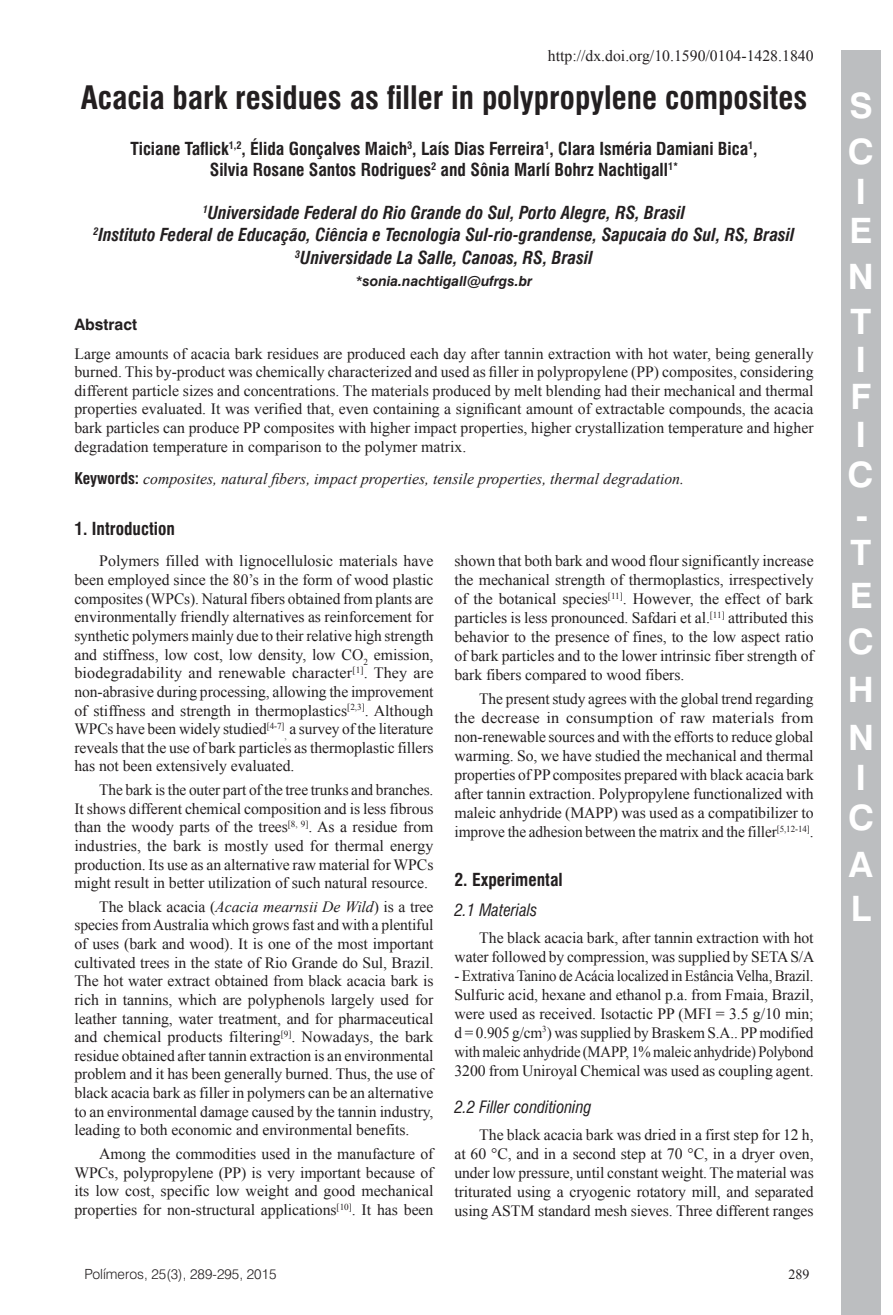
<style>
.page{position:relative;width:893px;height:1315px;background:#fff}
.page>*{position:absolute;margin:0;border:0;box-sizing:border-box;transform-origin:0 0}
.ArticleTypeAlt{font:700 35px/46.4px "Swiss 721 BT";color:#fff}
.ArticleTitle{font:700 condensed 31.5px "Swiss 721 BT";color:#231f20}
.Affiliations{font:italic 700 condensed 17.5px "Swiss 721 BT";color:#231f20}
.Authors{font:700 condensed 17.5px/21.2px "Swiss 721 BT";color:#231f20;text-align:center}
.Heading1Alt{font:700 condensed 17.5px "Swiss 721 BT";color:#231f20}
.Heading1{font:700 condensed 17.5px "Swiss 721 BT";color:#231f20}
.Heading2{font:italic condensed 16.62px "Swiss 721 BT";color:#231f20}
.Heading2Alt{font:italic condensed 16.62px "Swiss 721 BT";color:#231f20}
.Paragraph{font:15.75px/18.6px "Times New Roman";letter-spacing:-.005em;color:#231f20;text-align:justify}
.Abstract{font:15.75px/18.6px "Times New Roman";color:#231f20;text-align:justify}
.Keywords{font:italic 15.75px "Times New Roman";color:#231f20}
.FootnoteAlt{font:15.75px "Times New Roman";color:#231f20}
.AbstractTitle{font:700 15.75px "Swiss 721 BT";color:#231f20}
.t1{font:300 14px "Swiss 721 BT";color:#231f20}
.Correspondence{font:italic 700 14px "Swiss 721 BT";color:#231f20}
.PageNumber{font:14px "Times New Roman";color:#231f20}
.s1{font-weight:400}
.s2{font-family:"Swiss 721 BT";font-weight:700;font-style:normal;font-stretch:condensed}
.s3{font-style:italic}
</style>
<div class="page">
<div style="left:841px;top:50px;width:40px;height:1265px;background:#bcbec0"></div>
<p class="FootnoteAlt" style="left:548px;top:45px;width:267px">http://dx.doi.org/10.1590/0104-1428.1840</p>
<p class="ArticleTitle" style="left:81px;top:78px;width:728px">Acacia bark residues as filler in polypropylene composites</p>
<p class="Authors" style="left:130px;top:138px;width:629px">Ticiane Taflick<sup>1,2</sup>, Élida Gonçalves Maich<sup>3</sup>, Laís Dias Ferreira<sup>1</sup>, Clara Isméria Damiani Bica<sup>1</sup>,<br>Silvia Rosane Santos Rodrigues<sup>2</sup> and Sônia Marlí Bohrz Nachtigall<sup>1*</sup></p>
<p class="Affiliations" style="left:203px;top:202px;width:484px"><sup>1</sup>Universidade Federal do Rio Grande do Sul, Porto Alegre, RS, Brasil</p>
<p class="Affiliations" style="left:93px;top:224px;width:703px"><sup>2</sup>Instituto Federal de Educação, Ciência e Tecnologia Sul-rio-grandense, Sapucaia do Sul, RS, Brasil</p>
<p class="Affiliations" style="left:295px;top:247px;width:299px"><sup>3</sup>Universidade La Salle, Canoas, RS, Brasil</p>
<p class="Correspondence" style="left:355px;top:272px;width:179px"><span class="s1">*</span>sonia.nachtigall@ufrgs.br</p>
<p class="AbstractTitle" style="left:74px;top:315px;width:64px">Abstract</p>
<p class="Abstract" style="left:74px;top:344px;width:741px">Large amounts of acacia bark residues are produced each day after tannin extraction with hot water, being generally burned. This by-product was chemically characterized and used as filler in polypropylene (PP) composites, considering different particle sizes and concentrations. The materials produced by melt blending had their mechanical and thermal properties evaluated. It was verified that, even containing a significant amount of extractable compounds, the acacia bark particles can produce PP composites with higher impact properties, higher crystallization temperature and higher degradation temperature in comparison to the polymer matrix.</p>
<p class="Keywords" style="left:74px;top:468px;width:611px"><span class="s2">Keywords:</span> composites, natural fibers, impact properties, tensile properties, thermal degradation.</p>
<p class="Heading1Alt" style="left:74px;top:518px;width:102px">1. Introduction</p>
<p class="Paragraph" style="left:74px;top:551px;width:361px;text-indent:25px">Polymers filled with lignocellulosic materials have been employed since the 80’s in the form of wood plastic composites (WPCs). Natural fibers obtained from plants are environmentally friendly alternatives as reinforcement for synthetic polymers mainly due to their relative high strength and stiffness, low cost, low density, low CO<sub>2</sub> emission, biodegradability and renewable character<sup>[1]</sup>. They are non‑abrasive during processing, allowing the improvement of stiffness and strength in thermoplastics<sup>[2,3]</sup>. Although WPCs have been widely studied<sup>[4-7]</sup><sub>,</sub> a survey of the literature reveals that the use of bark particles as thermoplastic fillers has not been extensively evaluated.</p>
<p class="Paragraph" style="left:74px;top:780px;width:361px;text-indent:25px">The bark is the outer part of the tree trunks and branches.<br>It shows different chemical composition and is less fibrous than the woody parts of the trees<sup>[8,</sup> <sup>9]</sup>. As a residue from industries, the bark is mostly used for thermal energy production. Its use as an alternative raw material for WPCs might result in better utilization of such natural resource.</p>
<p class="Paragraph" style="left:74px;top:897px;width:361px;text-indent:25px">The black acacia (<span class="s3">Acacia mearnsii De Wild</span>) is a tree species from Australia which grows fast and with a plentiful of uses (bark and wood). It is one of the most important cultivated trees in the state of Rio Grande do Sul, Brazil.<br>The hot water extract obtained from black acacia bark is rich in tannins, which are polyphenols largely used for leather tanning, water treatment, and for pharmaceutical and chemical products filtering<sup>[9]</sup>. Nowadays, the bark residue obtained after tannin extraction is an environmental problem and it has been generally burned. Thus, the use of black acacia bark as filler in polymers can be an alternative to an environmental damage caused by the tannin industry, leading to both economic and environmental benefits.</p>
<p class="Paragraph" style="left:74px;top:1144px;width:361px;text-indent:25px">Among the commodities used in the manufacture of WPCs, polypropylene (PP) is very important because of its low cost, specific low weight and good mechanical properties for non-structural applications<sup>[10]</sup>. It has been</p>
<p class="Paragraph" style="left:454px;top:551px;width:361px">shown that both bark and wood flour significantly increase the mechanical strength of thermoplastics, irrespectively of the botanical species<sup>[11]</sup>. However, the effect of bark particles is less pronounced. Safdari et al.<sup>[11]</sup> attributed this behavior to the presence of fines, to the low aspect ratio of bark particles and to the lower intrinsic fiber strength of bark fibers compared to wood fibers.</p>
<p class="Paragraph" style="left:454px;top:689px;width:361px;text-indent:25px">The present study agrees with the global trend regarding the decrease in consumption of raw materials from non‑renewable sources and with the efforts to reduce global warming. So, we have studied the mechanical and thermal properties of PP composites prepared with black acacia bark after tannin extraction. Polypropylene functionalized with maleic anhydride (MAPP) was used as a compatibilizer to improve the adhesion between the matrix and the filler<sup>[5,12-14]</sup>.</p>
<p class="Heading1" style="left:454px;top:869px;width:110px">2. Experimental</p>
<p class="Heading2Alt" style="left:454px;top:900px;width:84px">2.1 Materials</p>
<p class="Paragraph" style="left:454px;top:927px;width:361px;text-indent:25px">The black acacia bark, after tannin extraction with hot water followed by compression, was supplied by SETA S/A ‑ Extrativa Tanino de Acácia localized in Estância Velha, Brazil.<br>Sulfuric acid, hexane and ethanol p.a. from Fmaia, Brazil, were used as received. Isotactic PP (MFI = 3.5 g/10 min; d = 0.905 g/cm<sup>3</sup>) was supplied by Braskem S.A.. PP modified with maleic anhydride (MAPP, 1% maleic anhydride) Polybond 3200 from Uniroyal Chemical was used as coupling agent.</p>
<p class="Heading2" style="left:454px;top:1097px;width:139px">2.2 Filler conditioning</p>
<p class="Paragraph" style="left:454px;top:1125px;width:361px;text-indent:25px">The black acacia bark was dried in a first step for 12 h, at 60 °C, and in a second step at 70 °C, in a dryer oven, under low pressure, until constant weight. The material was triturated using a cryogenic rotatory mill, and separated using ASTM standard mesh sieves. Three different ranges</p>
<p class="t1" style="left:84px;top:1265px;width:194px">Polímeros, 25(3), 289-295, 2015</p>
<p class="PageNumber" style="left:789px;top:1265px;width:22px">289</p>
<p class="ArticleTypeAlt" style="left:848px;top:82px;width:28px">S<br>S</p>
<p class="ArticleTypeAlt" style="left:849px;top:172px;width:24px;line-height:38.7px">S<br>S</p>
<p class="ArticleTypeAlt" style="left:848px;top:254px;width:27px;line-height:45.1px">S<br>S</p>
<p class="ArticleTypeAlt" style="left:851px;top:340px;width:22px;line-height:37.4px">S<br>S<br>S</p>
<p class="ArticleTypeAlt" style="left:847px;top:454px;width:28px;line-height:40.2px">S<br>S</p>
<p class="ArticleTypeAlt" style="left:848px;top:529px;width:28px">S<br>S<br>S<br>S<br>S</p>
<p class="ArticleTypeAlt" style="left:848px;top:757px;width:28px;line-height:39.9px">S<br>S</p>
<p class="ArticleTypeAlt" style="left:849px;top:842px;width:15px;line-height:44.1px">S<br>S</p>
</div>
